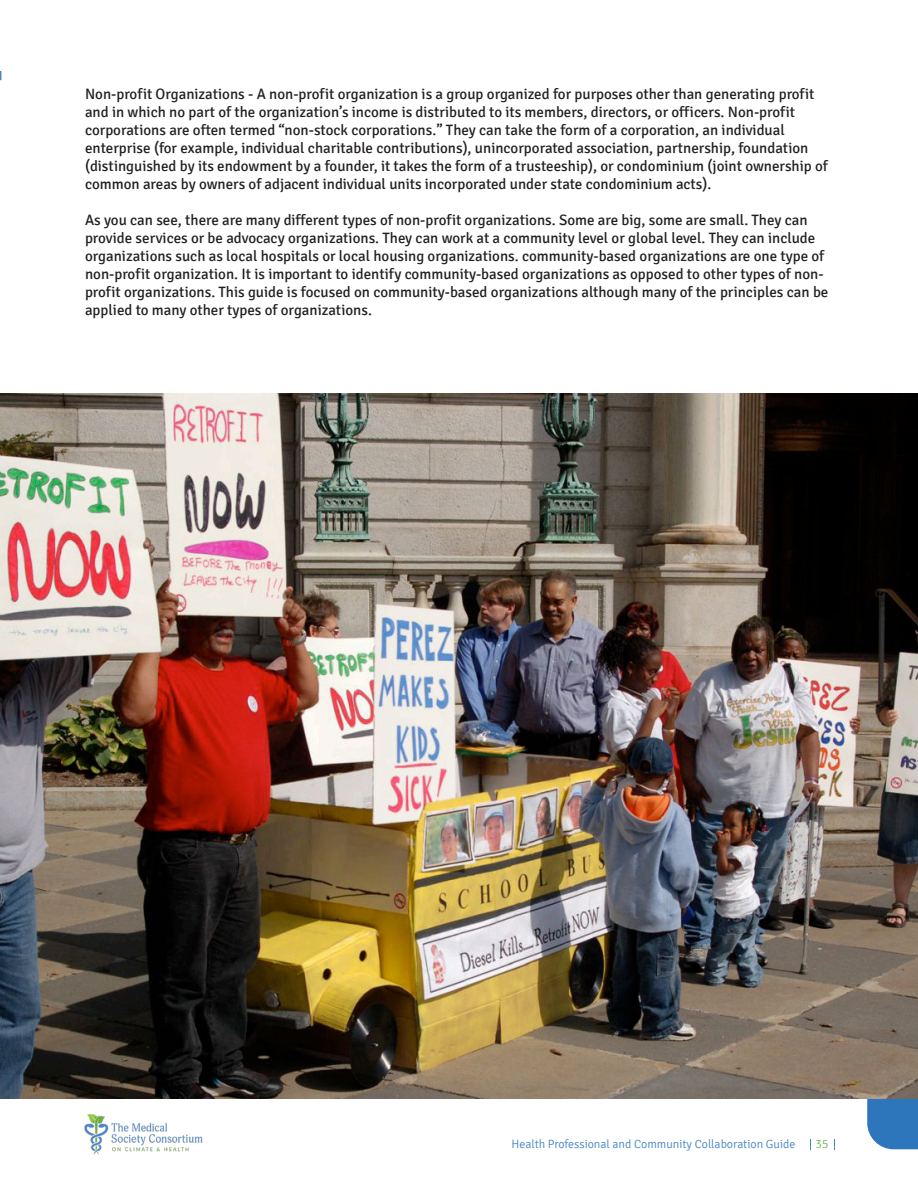
<style>
.page{position:relative;width:918px;height:1188px;background:#fff}
.page>*{position:absolute;margin:0;border:0;box-sizing:border-box;transform-origin:0 0}
.Quote_Text{font:15px/18px "Signika";color:#231f20}
.t1{font:300 12px "Signika";color:#4884c5}
.t2{font:300 12px "Signika Negative";color:#6bb053}
</style>
<div class="page">
<img style="left:84px;top:1115px;width:119px;height:39px">
<svg style="left:867px;top:1098px;width:51px;height:51px;background:#3c7ebe"></svg>
<svg style="left:0;top:71px;width:2px;height:10px"></svg>
<img style="left:0;top:393px;width:918px;height:705px">
<p class="Quote_Text" style="left:85px;top:85px;width:744px">Non-profit Organizations - A non-profit organization is a group organized for purposes other than generating profit and in which no part of the organization’s income is distributed to its members, directors, or officers. Non-profit corporations are often termed “non-stock corporations.” They can take the form of a corporation, an individual enterprise (for example, individual charitable contributions), unincorporated association, partnership, foundation (distinguished by its endowment by a founder, it takes the form of a trusteeship), or condominium (joint ownership of common areas by owners of adjacent individual units incorporated under state condominium acts).</p>
<p class="Quote_Text" style="left:85px;top:211px;width:745px">As you can see, there are many different types of non-profit organizations. Some are big, some are small. They can provide services or be advocacy organizations. They can work at a community level or global level. They can include organizations such as local hospitals or local housing organizations. community-based organizations are one type of non-profit organization. It is important to identify community-based organizations as opposed to other types of non&shy;profit organizations. This guide is focused on community-based organizations although many of the principles can be applied to many other types of organizations.</p>
<p class="t1" style="left:512px;top:1137px;width:285px">Health Professional and Community Collaboration Guide</p>
<p class="t2" style="left:816px;top:1138px;width:14px">35</p>
</div>
